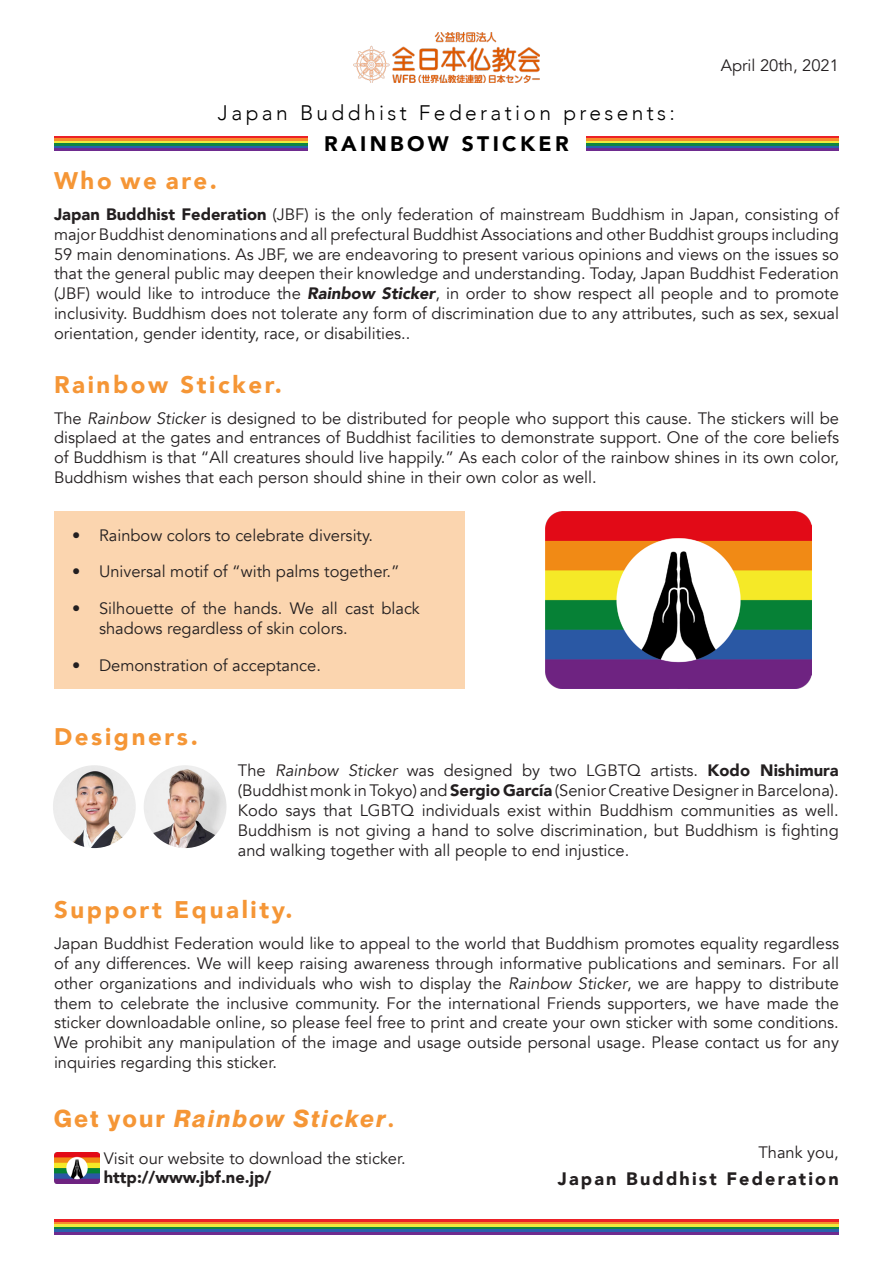
<style>
.page{position:relative;width:893px;height:1263px;background:#fff}
.page>*{position:absolute;margin:0;border:0;box-sizing:border-box;transform-origin:0 0}
.t1{font:900 24px "Avenir";letter-spacing:.11em;color:#f59636}
.t2{font:italic 700 24px "Neue Montreal";letter-spacing:.11em;color:#f59636}
.t3{font:300 21px/31.5px "Avenir";letter-spacing:.16em;color:#000;text-align:center}
.t4{font:900 18px "Avenir";letter-spacing:.12em;color:#231f20}
.t5{font:16.5px/19.8px "Avenir";color:#231f20;text-align:justify}
.s1{font-weight:900}
.s2{font-weight:900;font-style:italic}
.s3{font-style:italic}
.s4{font-style:normal}
</style>
<div class="page">
<div style="left:54px;top:511px;width:411px;height:178px;background:#fbd5af"></div>
<img style="left:144px;top:765px;width:83px;height:83px;border-radius:41px">
<img style="left:53px;top:765px;width:83px;height:83px;border-radius:41px">
<img style="left:54px;top:1153px;width:46px;height:30px">
<img style="left:353px;top:33px;width:187px;height:50px">
<img style="left:545px;top:511px;width:266px;height:178px">
<hr style="left:54px;top:136px;width:253px;height:2px;background:#ec2127">
<hr style="left:54px;top:138px;width:253px;height:3px;background:#f68c2b">
<hr style="left:54px;top:141px;width:253px;height:2px;background:#f0eb3d">
<hr style="left:54px;top:143px;width:253px;height:3px;background:#108542">
<hr style="left:54px;top:146px;width:253px;height:2px;background:#2960ad">
<hr style="left:54px;top:148px;width:253px;height:3px;background:#6e2b8f">
<hr style="left:587px;top:136px;width:252px;height:2px;background:#ec2127">
<hr style="left:587px;top:138px;width:252px;height:3px;background:#f68c2b">
<hr style="left:587px;top:141px;width:252px;height:2px;background:#f0eb3d">
<hr style="left:587px;top:143px;width:252px;height:3px;background:#108542">
<hr style="left:587px;top:146px;width:252px;height:2px;background:#2960ad">
<hr style="left:587px;top:148px;width:252px;height:3px;background:#6e2b8f">
<hr style="left:54px;top:1220px;width:785px;height:2px;background:#ec2127">
<hr style="left:54px;top:1222px;width:785px;height:3px;background:#f68c2b">
<hr style="left:54px;top:1225px;width:785px;height:2px;background:#f0eb3d">
<hr style="left:54px;top:1227px;width:785px;height:2px;background:#108542">
<hr style="left:54px;top:1229px;width:785px;height:3px;background:#2960ad">
<hr style="left:54px;top:1232px;width:785px;height:2px;background:#6e2b8f">
<p class="t3" style="left:218px;top:97px;width:459px">Japan Buddhist Federation presents:<br><span class="s1">RAINBOW STICKER</span></p>
<p class="t1" style="left:54px;top:160px;width:164px">Who we are.</p>
<p class="t5" style="left:721px;top:55px;width:120px">April 20th, 2021</p>
<p class="t5" style="left:54px;top:205px;width:787px"><span class="s1">Japan Buddhist Federation</span> (JBF) is the only federation of mainstream Buddhism in Japan, consisting of major Buddhist denominations and all prefectural Buddhist Associations and other Buddhist groups including 59 main denominations. As JBF, we are endeavoring to present various opinions and views on the issues so that the general public may deepen their knowledge and understanding. Today, Japan Buddhist Federation (JBF) would like to introduce the <span class="s2">Rainbow Sticker</span>, in order to show respect all people and to promote inclusivity. Buddhism does not tolerate any form of discrimination due to any attributes, such as sex, sexual orientation, gender identity, race, or disabilities..</p>
<p class="t1" style="left:54px;top:364px;width:230px">Rainbow Sticker.</p>
<p class="t5" style="left:54px;top:408px;width:787px">The <span class="s3">Rainbow Sticker</span> is designed to be distributed for people who support this cause. The stickers will be displaed at the gates and entrances of Buddhist facilities to demonstrate support. One of the core beliefs of Buddhism is that “All creatures should live happily.” As each color of the rainbow shines in its own color, Buddhism wishes that each person should shine in their own color as well.</p>
<p class="t5" style="left:72px;top:525px;width:303px">• Rainbow colors to celebrate diversity.</p>
<p class="t5" style="left:72px;top:562px;width:329px">• Universal motif of “with palms together.”</p>
<p class="t5" style="left:99px;top:599px;width:322px;text-indent:-27px">• Silhouette of the hands. We all cast black shadows regardless of skin colors.</p>
<p class="t5" style="left:72px;top:655px;width:250px">• Demonstration of acceptance.</p>
<p class="t1" style="left:54px;top:716px;width:145px">Designers.</p>
<p class="t5" style="left:238px;top:761px;width:602px">The <span class="s3">Rainbow Sticker</span> was designed by two LGBTQ artists. <span class="s1">Kodo Nishimura </span>(Buddhist monk in Tokyo) and <span class="s1">Sergio García</span> (Senior Creative Designer in Barcelona).<br>Kodo says that LGBTQ individuals exist within Buddhism communities as well.<br>Buddhism is not giving a hand to solve discrimination, but Buddhism is fighting and walking together with all people to end injustice.</p>
<p class="t1" style="left:54px;top:889px;width:240px">Support Equality.</p>
<p class="t5" style="left:54px;top:934px;width:786px">Japan Buddhist Federation would like to appeal to the world that Buddhism promotes equality regardless of any differences. We will keep raising awareness through informative publications and seminars. For all other organizations and individuals who wish to display the <span class="s3">Rainbow Sticker</span>, we are happy to distribute them to celebrate the inclusive community. For the international Friends supporters, we have made the sticker downloadable online, so please feel free to print and create your own sticker with some conditions.<br>We prohibit any manipulation of the image and usage outside personal usage. Please contact us for any inquiries regarding this sticker.</p>
<p class="t2" style="left:54px;top:1104px;width:341px"><span class="s4">Get your</span> Rainbow Sticker<span class="s4">.</span></p>
<p class="t5" style="left:104px;top:1148px;width:303px">Visit our website to download the sticker. <span class="s1">http://www.jbf.ne.jp/</span></p>
<p class="t5" style="left:758px;top:1142px;width:82px">Thank you,</p>
<p class="t4" style="left:558px;top:1163px;width:282px">Japan Buddhist Federation</p>
</div>
